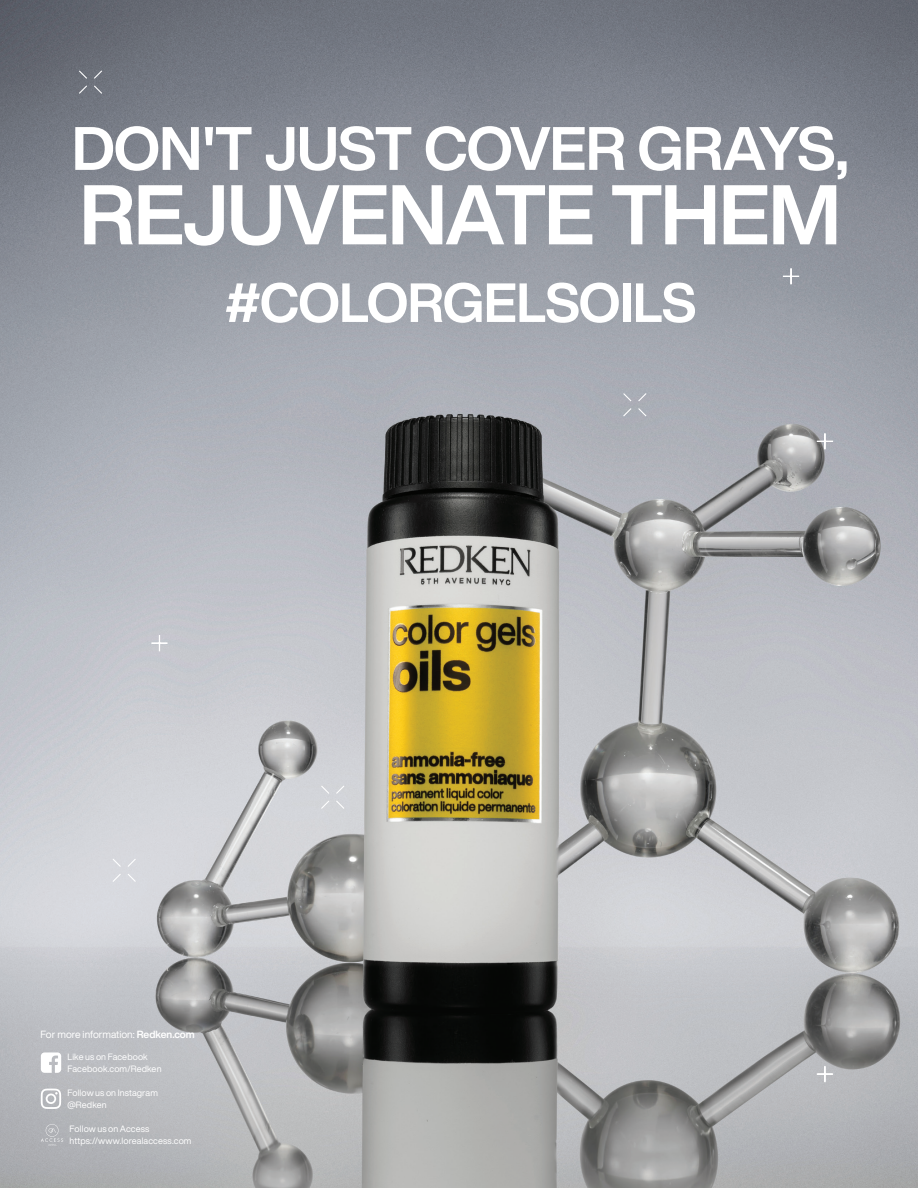
<style>
.page{position:relative;width:918px;height:1188px;background:#fff}
.page>*{position:absolute;margin:0;border:0;box-sizing:border-box;transform-origin:0 0}
.t1{font:700 83.1px "Helvetica Now Display";letter-spacing:-.02em;color:#fff}
.t2{font:700 60.15px "Helvetica Now Display";letter-spacing:-.015em;color:#fff}
.t3{font:700 54.15px "Helvetica Now Display";letter-spacing:-.015em;color:#fff}
.t4{font:10.2px "Helvetica Now Display";color:#fff}
.t5{font:9px/11.9px "Helvetica Now Display";letter-spacing:.01em;color:#fff}
.s1{font-weight:700}
</style>
<div class="page">
<img style="left:0;top:0;width:918px;height:1188px">
<svg style="left:41px;top:1052px;width:20px;height:21px"></svg>
<svg style="left:41px;top:1089px;width:20px;height:20px"></svg>
<svg style="left:41px;top:1124px;width:22px;height:22px"></svg>
<svg style="left:817px;top:433px;width:16px;height:17px"></svg>
<svg style="left:151px;top:635px;width:17px;height:17px"></svg>
<svg style="left:817px;top:1066px;width:16px;height:16px"></svg>
<svg style="left:783px;top:268px;width:16px;height:17px"></svg>
<svg style="left:128px;top:859px;width:8px;height:8px"></svg>
<svg style="left:113px;top:874px;width:8px;height:8px"></svg>
<svg style="left:113px;top:859px;width:8px;height:8px"></svg>
<svg style="left:128px;top:874px;width:8px;height:8px"></svg>
<svg style="left:94px;top:70px;width:8px;height:9px"></svg>
<svg style="left:79px;top:85px;width:8px;height:9px"></svg>
<svg style="left:79px;top:70px;width:8px;height:9px"></svg>
<svg style="left:94px;top:85px;width:8px;height:9px"></svg>
<svg style="left:638px;top:393px;width:9px;height:8px"></svg>
<svg style="left:623px;top:408px;width:8px;height:8px"></svg>
<svg style="left:623px;top:393px;width:8px;height:8px"></svg>
<svg style="left:638px;top:408px;width:9px;height:8px"></svg>
<svg style="left:336px;top:786px;width:8px;height:8px"></svg>
<svg style="left:321px;top:801px;width:8px;height:8px"></svg>
<svg style="left:321px;top:786px;width:8px;height:8px"></svg>
<svg style="left:336px;top:801px;width:8px;height:8px"></svg>
<p class="t2" style="left:72px;top:107px;width:779px">DON'T JUST COVER GRAYS,</p>
<p class="t1" style="left:79px;top:157px;width:763px">REJUVENATE THEM</p>
<p class="t3" style="left:225px;top:265px;width:473px">#COLORGELSOILS</p>
<p class="t4" style="left:40px;top:1028px;width:156px">For more information: <span class="s1">Redken.com</span></p>
<p class="t5" style="left:68px;top:1063px;width:95px">Facebook.com/Redken</p>
<p class="t5" style="left:68px;top:1051px;width:82px">Like us on Facebook</p>
<p class="t5" style="left:67px;top:1087px;width:92px">Follow us on Instagram @Redken</p>
<p class="t5" style="left:70px;top:1123px;width:123px">Follow us on Access https://www.lorealaccess.com</p>
</div>
